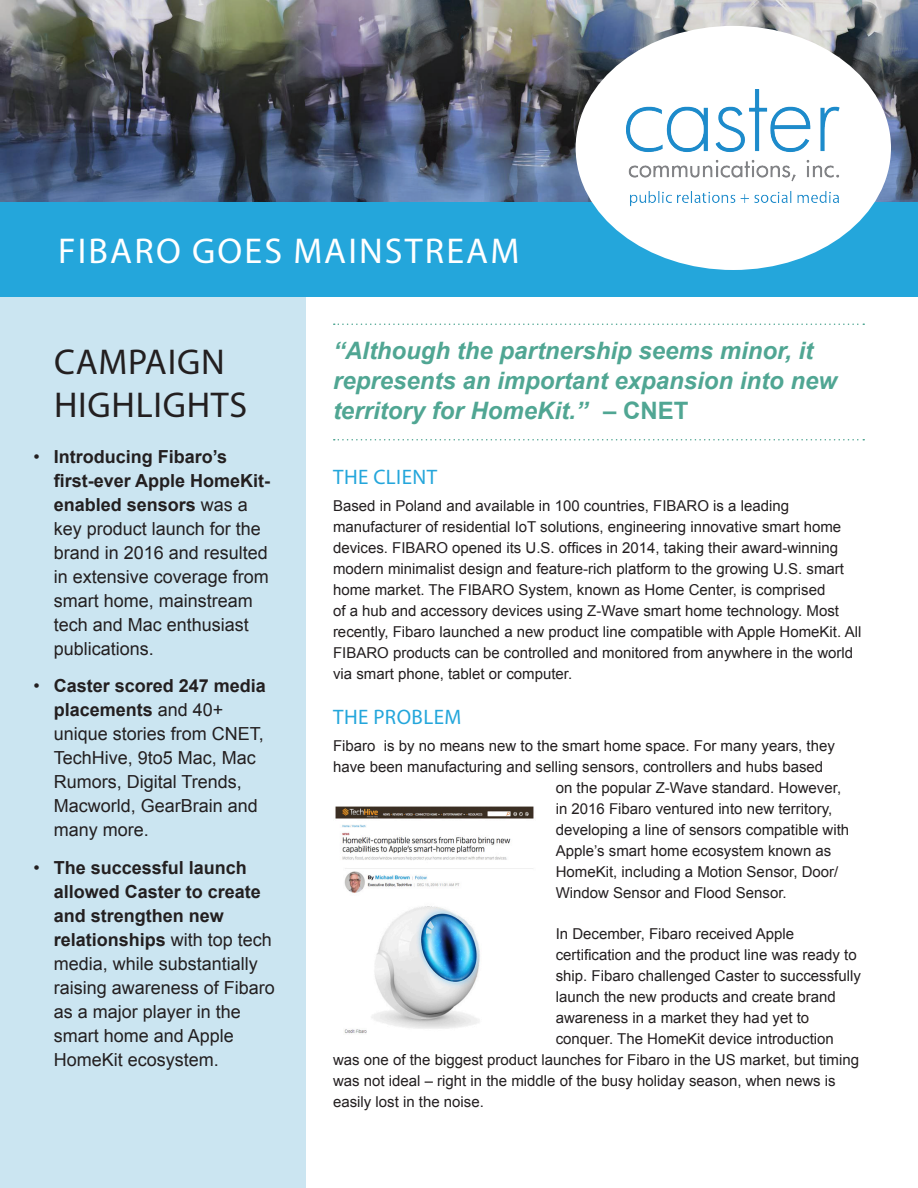
<style>
.page{position:relative;width:918px;height:1188px;background:#fff}
.page>*{position:absolute;margin:0;border:0;box-sizing:border-box;transform-origin:0 0}
.t1{font:36px "Myriad Pro";letter-spacing:.06em;color:#fff}
.heading_1{font:36px/43.2px "Myriad Pro";letter-spacing:.02em;color:#231f20}
.quote{font:italic 700 24px/30px "Arial";color:#50a693}
.heading_2{font:21px "Myriad Pro";letter-spacing:.02em;color:#24a6db}
.t2{font:18px/24px "Arial";color:#231f20}
.paragraph{font:15px/21px "Arial";color:#231f20}
.s1{font-weight:700}
.s2{font-style:normal}
</style>
<div class="page">
<img style="left:0;top:0;width:918px;height:202px">
<div style="left:0;top:297px;width:306px;height:891px;background:#cbe5f1"></div>
<div style="left:0;top:202px;width:918px;height:95px;background:#24a6db"></div>
<div style="left:576px;top:26px;width:315px;height:244px;background:#fff;border-radius:50%"></div>
<img style="left:627px;top:90px;width:213px;height:116px">
<svg style="left:334px;top:324px;width:530px;height:1px"></svg>
<svg style="left:334px;top:439px;width:530px;height:2px"></svg>
<img style="left:335px;top:806px;width:199px;height:228px">
<p class="t1" style="left:58px;top:229px;width:463px">FIBARO GOES MAINSTREAM</p>
<p class="heading_1" style="left:54px;top:340px;width:195px">CAMPAIGN<br>HIGHLIGHTS</p>
<p class="t2" style="left:54px;top:445px;width:218px;text-indent:-20px">• <span class="s1">Introducing Fibaro’s first-ever Apple HomeKit&shy;enabled sensors</span> was a key product launch for the brand in 2016 and resulted in extensive coverage from smart home, mainstream tech and Mac enthusiast publications.</p>
<p class="t2" style="left:54px;top:674px;width:214px;text-indent:-20px">• <span class="s1">Caster scored 247 media placements</span> and 40+ unique stories from CNET,<br>TechHive, 9to5 Mac, Mac<br>Rumors, Digital Trends,<br>Macworld, GearBrain and many more.</p>
<p class="t2" style="left:54px;top:856px;width:223px;text-indent:-20px">• <span class="s1">The successful launch allowed Caster to create and strengthen new relationships</span> with top tech media, while substantially raising awareness of Fibaro as a major player in the smart home and Apple<br>HomeKit ecosystem.</p>
<p class="quote" style="left:333px;top:336px;width:506px">“Although the partnership seems minor, it represents an important expansion into new territory for HomeKit.” – <span class="s2">CNET</span></p>
<p class="heading_2" style="left:333px;top:464px;width:105px">THE CLIENT</p>
<p class="paragraph" style="left:333px;top:495px;width:530px">Based in Poland and available in 100 countries, FIBARO is a leading manufacturer of residential IoT solutions, engineering innovative smart home devices. FIBARO opened its U.S. offices in 2014, taking their award-winning modern minimalist design and feature-rich platform to the growing U.S. smart home market. The FIBARO System, known as Home Center, is comprised<br>of a hub and accessory devices using Z-Wave smart home technology. Most recently, Fibaro launched a new product line compatible with Apple HomeKit. All FIBARO products can be controlled and monitored from anywhere in the world via smart phone, tablet or computer.</p>
<p class="heading_2" style="left:333px;top:704px;width:130px">THE PROBLEM</p>
<p class="paragraph" style="left:333px;top:735px;width:503px">Fibaro is by no means new to the smart home space. For many years, they</p>
<p class="paragraph" style="left:333px;top:756px;width:492px">have been manufacturing and selling sensors, controllers and hubs based</p>
<p class="paragraph" style="left:556px;top:777px;width:287px">on the popular Z-Wave standard. However,</p>
<p class="paragraph" style="left:556px;top:798px;width:278px">in 2016 Fibaro ventured into new territory,</p>
<p class="paragraph" style="left:556px;top:819px;width:295px">developing a line of sensors compatible with</p>
<p class="paragraph" style="left:556px;top:840px;width:277px">Apple’s smart home ecosystem known as</p>
<p class="paragraph" style="left:556px;top:861px;width:284px">HomeKit, including a Motion Sensor, Door/</p>
<p class="paragraph" style="left:556px;top:882px;width:232px">Window Sensor and Flood Sensor.</p>
<p class="paragraph" style="left:556px;top:923px;width:240px">In December, Fibaro received Apple</p>
<p class="paragraph" style="left:556px;top:944px;width:302px">certification and the product line was ready to</p>
<p class="paragraph" style="left:556px;top:965px;width:307px">ship. Fibaro challenged Caster to successfully</p>
<p class="paragraph" style="left:556px;top:986px;width:282px">launch the new products and create brand</p>
<p class="paragraph" style="left:556px;top:1007px;width:255px">awareness in a market they had yet to</p>
<p class="paragraph" style="left:556px;top:1028px;width:280px">conquer. The HomeKit device introduction</p>
<p class="paragraph" style="left:333px;top:1049px;width:528px">was one of the biggest product launches for Fibaro in the US market, but timing</p>
<p class="paragraph" style="left:333px;top:1070px;width:504px">was not ideal – right in the middle of the busy holiday season, when news is</p>
<p class="paragraph" style="left:333px;top:1091px;width:152px">easily lost in the noise.</p>
</div>
